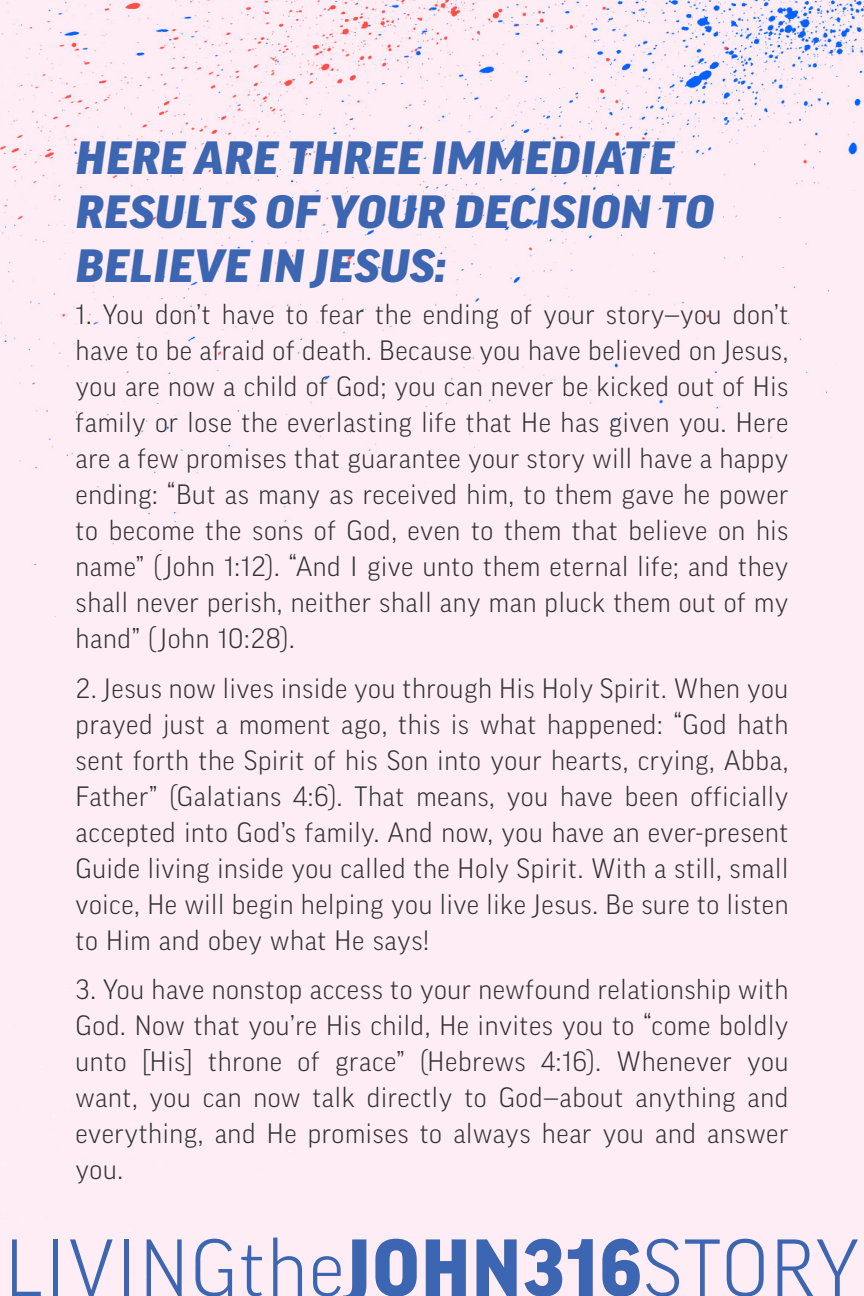
<style>
.page{position:relative;width:864px;height:1296px;background:#feedf5}
.page>*{position:absolute;margin:0;border:0;box-sizing:border-box;transform-origin:0 0}
.t1{font:300 78px "Good Pro";letter-spacing:.025em;color:#3c66b1}
.t2{font:italic 900 45px/54px "Good Pro";letter-spacing:.01em;color:#3c66b1;scale:1.1 1}
.t3{font:300 27px/36px "Good Pro";letter-spacing:.025em;color:#323332;text-align:justify}
.s1{font-weight:900}
</style>
<div class="page">
<p class="t2" style="left:76px;top:131px;width:582px">HERE ARE THREE IMMEDIATE<br>RESULTS OF YOUR DECISION TO<br>BELIEVE IN JESUS:</p>
<p class="t3" style="left:76px;top:297px;width:714px">1. You don’t have to fear the ending of your story—you don’t have to be afraid of death. Because you have believed on Jesus, you are now a child of God; you can never be kicked out of His family or lose the everlasting life that He has given you. Here are a few promises that guarantee your story will have a happy ending: “But as many as received him, to them gave he power to become the sons of God, even to them that believe on his name” ( John 1:12). “And I give unto them eternal life; and they shall never perish, neither shall any man pluck them out of my hand” ( John 10:28).</p>
<p class="t3" style="left:76px;top:670px;width:714px">2. Jesus now lives inside you through His Holy Spirit. When you prayed just a moment ago, this is what happened: “God hath sent forth the Spirit of his Son into your hearts, crying, Abba, Father” (Galatians 4:6). That means, you have been officially accepted into God’s family. And now, you have an ever-present Guide living inside you called the Holy Spirit. With a still, small voice, He will begin helping you live like Jesus. Be sure to listen to Him and obey what He says!</p>
<p class="t3" style="left:76px;top:972px;width:714px">3. You have nonstop access to your newfound relationship with God. Now that you’re His child, He invites you to “come boldly unto [His] throne of grace” (Hebrews 4:16). Whenever you want, you can now talk directly to God—about anything and everything, and He promises to always hear you and answer you.</p>
<p class="t1" style="left:5px;top:1223px;width:855px">LIVINGthe<span class="s1">JOHN316</span>STORY</p>
</div>
